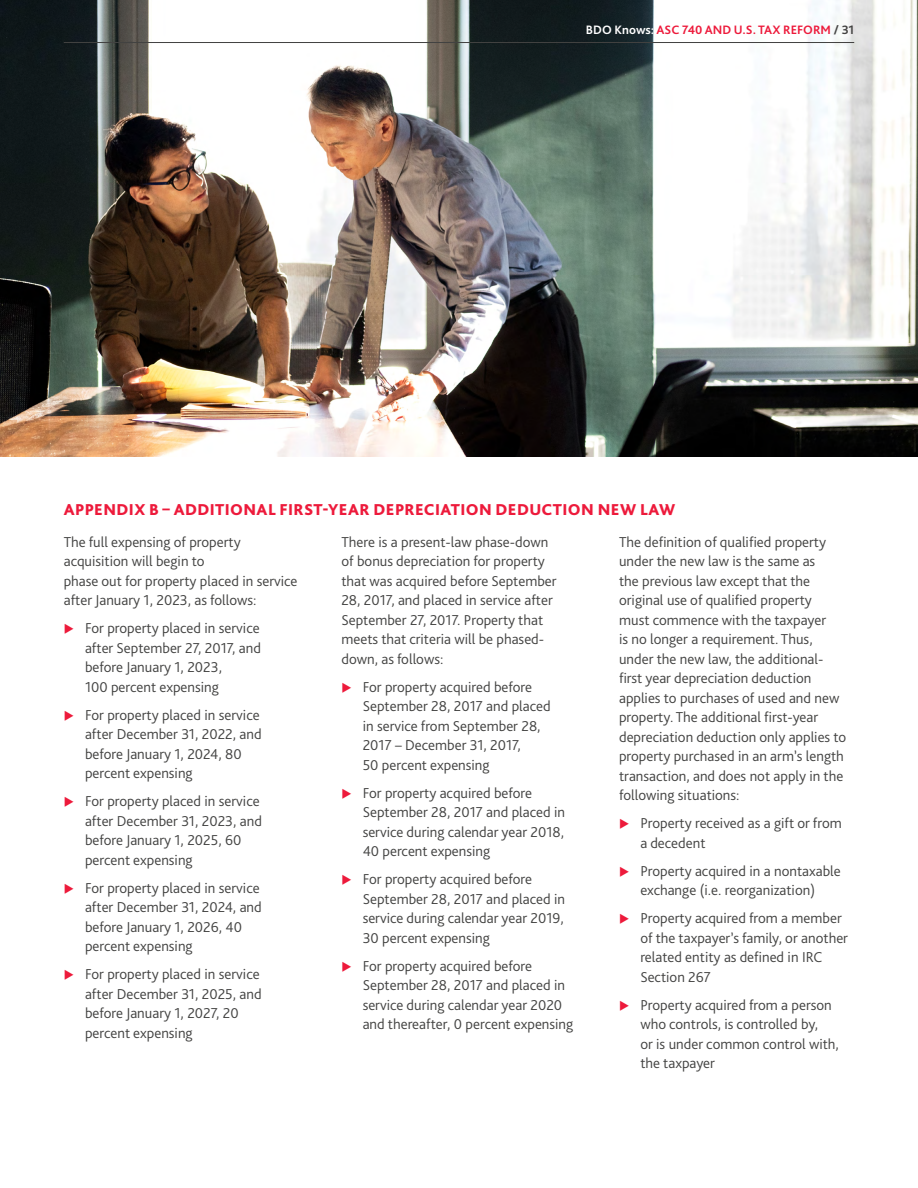
<style>
.page{position:relative;width:918px;height:1188px;background:#fff}
.page>*{position:absolute;margin:0;border:0;box-sizing:border-box;transform-origin:0 0}
.t1{font:800 16.5px "Bliss Pro";letter-spacing:.02em;color:#ed1a3b}
.t2{font:300 15px/19.5px "Bliss Pro";color:#424241}
.t3{font:700 12.75px "Bliss Pro";color:#ed1a3b}
.s1{color:#fff}
.s2{color:#424241}
</style>
<div class="page">
<img style="left:0;top:0;width:918px;height:457px">
<hr style="left:64px;top:42px;width:790px;height:1px;background:#424241">
<p class="t3" style="left:586px;top:22px;width:270px"><span class="s1">BDO Knows:</span> ASC 740 AND U.S. TAX REFORM <span class="s2">/ 31</span></p>
<p class="t1" style="left:64px;top:499px;width:613px">APPENDIX B – ADDITIONAL FIRST-YEAR DEPRECIATION DEDUCTION NEW LAW</p>
<p class="t2" style="left:64px;top:532px;width:235px">The full expensing of property acquisition will begin to<br>phase out for property placed in service after January 1, 2023, as follows:</p>
<p class="t2" style="left:85px;top:618px;width:178px">For property placed in service after September 27, 2017, and before January 1, 2023,<br>100 percent expensing</p>
<p class="t2" style="left:85px;top:705px;width:178px">For property placed in service after December 31, 2022, and before January 1, 2024, 80 percent expensing</p>
<p class="t2" style="left:85px;top:791px;width:178px">For property placed in service after December 31, 2023, and before January 1, 2025, 60 percent expensing</p>
<p class="t2" style="left:85px;top:878px;width:178px">For property placed in service after December 31, 2024, and before January 1, 2026, 40 percent expensing</p>
<p class="t2" style="left:85px;top:964px;width:178px">For property placed in service after December 31, 2025, and before January 1, 2027, 20 percent expensing</p>
<p class="t2" style="left:341px;top:532px;width:217px">There is a present-law phase-down of bonus depreciation for property that was acquired before September<br>28, 2017, and placed in service after<br>September 27, 2017. Property that meets that criteria will be phased&shy;down, as follows:</p>
<p class="t2" style="left:363px;top:677px;width:190px">For property acquired before<br>September 28, 2017 and placed in service from September 28,<br>2017 – December 31, 2017,<br>50 percent expensing</p>
<p class="t2" style="left:363px;top:783px;width:204px">For property acquired before<br>September 28, 2017 and placed in service during calendar year 2018,<br>40 percent expensing</p>
<p class="t2" style="left:363px;top:869px;width:204px">For property acquired before<br>September 28, 2017 and placed in service during calendar year 2019,<br>30 percent expensing</p>
<p class="t2" style="left:363px;top:956px;width:212px">For property acquired before September 28, 2017 and placed in service during calendar year 2020 and thereafter, 0 percent expensing</p>
<p class="t2" style="left:619px;top:532px;width:229px">The definition of qualified property under the new law is the same as<br>the previous law except that the original use of qualified property<br>must commence with the taxpayer<br>is no longer a requirement. Thus, under the new law, the additional&shy;first year depreciation deduction applies to purchases of used and new property. The additional first-year depreciation deduction only applies to property purchased in an arm’s length transaction, and does not apply in the following situations:</p>
<p class="t2" style="left:640px;top:813px;width:203px">Property received as a gift or from a decedent</p>
<p class="t2" style="left:640px;top:861px;width:202px">Property acquired in a nontaxable exchange (i.e. reorganization)</p>
<p class="t2" style="left:640px;top:908px;width:209px">Property acquired from a member of the taxpayer’s family, or another related entity as defined in IRC<br>Section 267</p>
<p class="t2" style="left:640px;top:995px;width:200px">Property acquired from a person who controls, is controlled by,<br>or is under common control with, the taxpayer</p>
</div>
